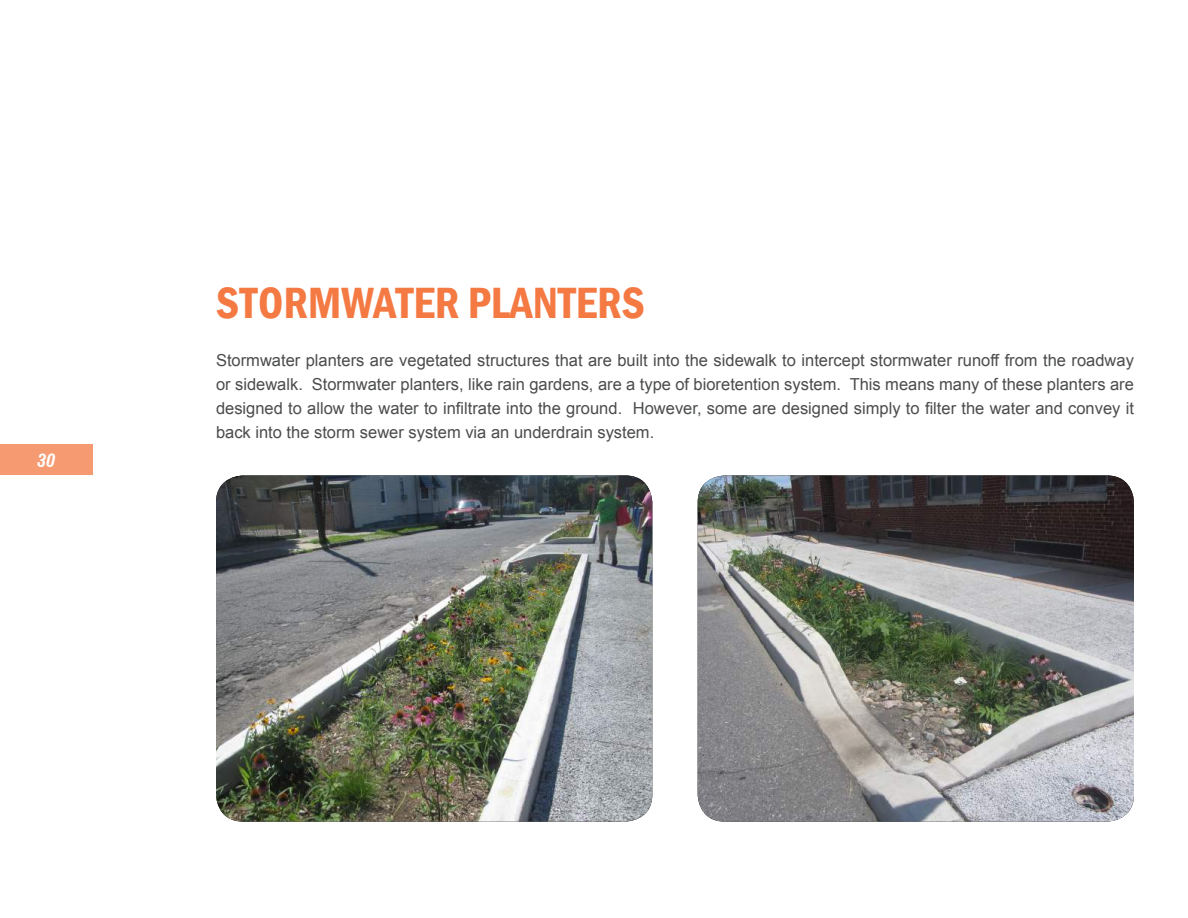
<style>
.page{position:relative;width:1188px;height:918px;background:#fff}
.page>*{position:absolute;margin:0;border:0;box-sizing:border-box;transform-origin:0 0}
.t1{font:600 condensed 45px "Franklin Gothic";color:#f47943}
.t2{font:italic 700 condensed 18px "Swiss 721 BT";color:#fff}
.t3{font:16.5px/24px "Arial";color:#4b4c4d;text-align:justify}
</style>
<div class="page">
<div style="left:0;top:444px;width:93px;height:31px;background:#f69a72"></div>
<img style="left:216px;top:475px;width:436px;height:347px">
<img style="left:698px;top:475px;width:436px;height:347px">
<p class="t2" style="left:37px;top:449px;width:19px">30</p>
<h1 class="t1" style="left:216px;top:273px;width:430px">STORMWATER PLANTERS</h1>
<p class="t3" style="left:216px;top:348px;width:919px">Stormwater planters are vegetated structures that are built into the sidewalk to intercept stormwater runoff from the roadway or sidewalk. Stormwater planters, like rain gardens, are a type of bioretention system. This means many of these planters are designed to allow the water to infiltrate into the ground. However, some are designed simply to filter the water and convey it back into the storm sewer system via an underdrain system.</p>
</div>
